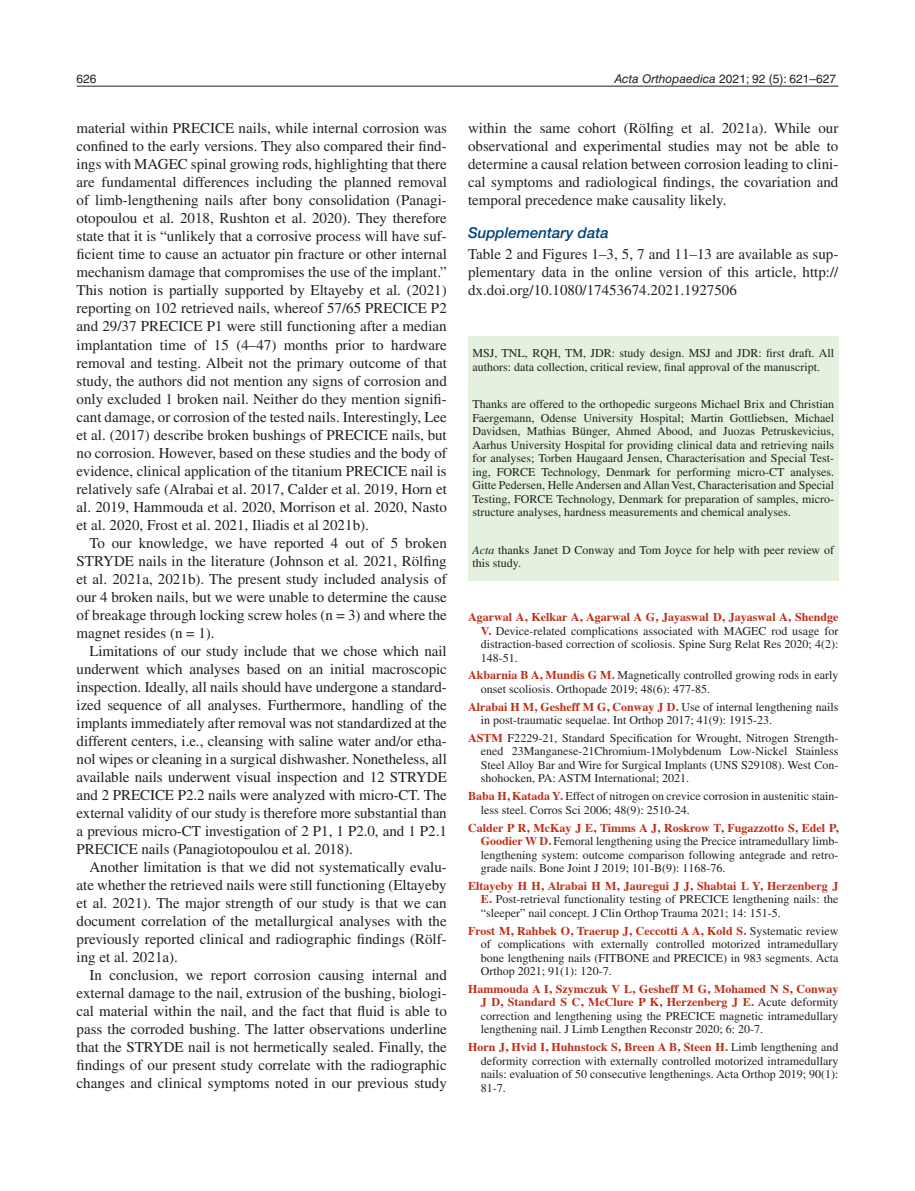
<style>
.page{position:relative;width:915px;height:1191px;background:#fff}
.page>*{position:absolute;margin:0;border:0;box-sizing:border-box;transform-origin:0 0}
.t1{font:15px/18px "Times LT Std";color:#231f20;text-align:justify}
.t2{font:italic 500 15px "Helvetica Neue LTW1 G";color:#004279}
.t3{font:12px/13.5px "Times LT Std";color:#231f20}
.t4{font:700 12px/13.5px "Times";color:#bc2e18;text-align:right}
.t5{font:12px "Helvetica LT Std";color:#231f20}
.s1{font-style:italic}
.s2{font-family:"Times";font-weight:700;color:#bc2e18}
.s3{font-family:"Times LT Std";font-weight:400;color:#231f20}
</style>
<div class="page">
<hr style="left:77px;top:86px;width:761px;height:1px;background:#231f20">
<div style="left:468px;top:336px;width:370px;height:244px;background:#e4f1de"></div>
<p class="t5" style="left:77px;top:72px;width:22px">626</p>
<p class="t5" style="left:614px;top:72px;width:223px"><span class="s1">Acta Orthopaedica</span> 2021; 92 (5): 621–627</p>
<p class="t1" style="left:77px;top:119px;width:371px">material within PRECICE nails, while internal corrosion was confined to the early versions. They also compared their find&shy;ings with MAGEC spinal growing rods, highlighting that there are fundamental differences including the planned removal of limb-lengthening nails after bony consolidation (Panagi&shy;otopoulou et al. 2018, Rushton et al. 2020). They therefore state that it is “unlikely that a corrosive process will have suf&shy;ficient time to cause an actuator pin fracture or other internal mechanism damage that compromises the use of the implant.” This notion is partially supported by Eltayeby et al. (2021) reporting on 102 retrieved nails, whereof 57/65 PRECICE P2 and 29/37 PRECICE P1 were still functioning after a median implantation time of 15 (4–47) months prior to hardware removal and testing. Albeit not the primary outcome of that study, the authors did not mention any signs of corrosion and only excluded 1 broken nail. Neither do they mention signifi&shy;cant damage, or corrosion of the tested nails. Interestingly, Lee et al. (2017) describe broken bushings of PRECICE nails, but no corrosion. However, based on these studies and the body of evidence, clinical application of the titanium PRECICE nail is relatively safe (Alrabai et al. 2017, Calder et al. 2019, Horn et al. 2019, Hammouda et al. 2020, Morrison et al. 2020, Nasto et al. 2020, Frost et al. 2021, Iliadis et al 2021b).</p>
<p class="t1" style="left:77px;top:533px;width:371px;text-indent:13px">To our knowledge, we have reported 4 out of 5 broken STRYDE nails in the literature (Johnson et al. 2021, Rölfing et al. 2021a, 2021b). The present study included analysis of our 4 broken nails, but we were unable to determine the cause of breakage through locking screw holes (n = 3) and where the magnet resides (n = 1).</p>
<p class="t1" style="left:77px;top:641px;width:371px;text-indent:13px">Limitations of our study include that we chose which nail underwent which analyses based on an initial macroscopic inspection. Ideally, all nails should have undergone a standard&shy;ized sequence of all analyses. Furthermore, handling of the implants immediately after removal was not standardized at the different centers, i.e., cleansing with saline water and/or etha&shy;nol wipes or cleaning in a surgical dishwasher. Nonetheless, all available nails underwent visual inspection and 12 STRYDE and 2 PRECICE P2.2 nails were analyzed with micro-CT. The external validity of our study is therefore more substantial than a previous micro-CT investigation of 2 P1, 1 P2.0, and 1 P2.1<br>PRECICE nails (Panagiotopoulou et al. 2018).</p>
<p class="t1" style="left:77px;top:857px;width:371px;text-indent:13px">Another limitation is that we did not systematically evalu&shy;ate whether the retrieved nails were still functioning (Eltayeby et al. 2021). The major strength of our study is that we can document correlation of the metallurgical analyses with the previously reported clinical and radiographic findings (Rölf&shy;ing et al. 2021a).</p>
<p class="t1" style="left:77px;top:965px;width:371px;text-indent:13px">In conclusion, we report corrosion causing internal and external damage to the nail, extrusion of the bushing, biologi&shy;cal material within the nail, and the fact that fluid is able to pass the corroded bushing. The latter observations underline that the STRYDE nail is not hermetically sealed. Finally, the findings of our present study correlate with the radiographic changes and clinical symptoms noted in our previous study</p>
<p class="t1" style="left:468px;top:119px;width:371px">within the same cohort (Rölfing et al. 2021a). While our observational and experimental studies may not be able to determine a causal relation between corrosion leading to clini&shy;cal symptoms and radiological findings, the covariation and temporal precedence make causality likely.</p>
<p class="t2" style="left:468px;top:224px;width:142px">Supplementary data</p>
<p class="t1" style="left:468px;top:245px;width:371px">Table 2 and Figures 1–3, 5, 7 and 11–13 are available as sup&shy;plementary data in the online version of this article, http:// dx.doi.org/10.1080/17453674.2021.1927506</p>
<p class="t3" style="left:472px;top:346px;width:363px">MSJ, TNL, RQH, TM, JDR: study design. MSJ and JDR: first draft. All authors: data collection, critical review, final approval of the manuscript.</p>
<p class="t3" style="left:472px;top:397px;width:363px;text-align:justify">Thanks are offered to the orthopedic surgeons Michael Brix and Christian Faergemann, Odense University Hospital; Martin Gottliebsen, Michael Davidsen, Mathias Bünger, Ahmed Abood, and Juozas Petruskevicius, Aarhus University Hospital for providing clinical data and retrieving nails for analyses; Torben Haugaard Jensen, Characterisation and Special Test&shy;ing, FORCE Technology, Denmark for performing micro-CT analyses.<br>Gitte Pedersen, Helle Andersen and Allan Vest, Characterisation and Special Testing, FORCE Technology, Denmark for preparation of samples, micro&shy;structure analyses, hardness measurements and chemical analyses.</p>
<p class="t3" style="left:472px;top:543px;width:363px"><span class="s1">Acta</span> thanks Janet D Conway and Tom Joyce for help with peer review of this study.</p>
<p class="t4" style="left:468px;top:609px;width:371px">Agarwal A, Kelkar A, Agarwal A G, Jayaswal D, Jayaswal A, Shendge</p>
<p class="t3" style="left:480px;top:624px;width:359px;text-align:justify"><span class="s2">V.</span> Device-related complications associated with MAGEC rod usage for distraction-based correction of scoliosis. Spine Surg Relat Res 2020; 4(2):<br>148-51.</p>
<p class="t3" style="left:480px;top:668px;width:359px;text-indent:-13px"><span class="s2">Akbarnia B A, Mundis G M.</span> Magnetically controlled growing rods in early onset scoliosis. Orthopade 2019; 48(6): 477-85.</p>
<p class="t4" style="left:468px;top:698px;width:371px">Alrabai H M, Gesheff M G, Conway J D. <span class="s3">Use of internal lengthening nails</span></p>
<p class="t3" style="left:468px;top:711px;width:371px;line-height:17.7px;text-indent:13px">in post-traumatic sequelae. Int Orthop 2017; 41(9): 1915-23.<br><span class="s2">ASTM</span> F2229-21, Standard Specification for Wrought, Nitrogen Strength-</p>
<p class="t3" style="left:480px;top:744px;width:359px;text-align:justify">ened 23Manganese-21Chromium-1Molybdenum Low-Nickel Stainless Steel Alloy Bar and Wire for Surgical Implants (UNS S29108). West Con&shy;shohocken, PA: ASTM International; 2021.</p>
<p class="t3" style="left:480px;top:789px;width:359px;text-indent:-13px"><span class="s2">Baba H, Katada Y.</span> Effect of nitrogen on crevice corrosion in austenitic stain&shy;less steel. Corros Sci 2006; 48(9): 2510-24.</p>
<p class="t4" style="left:468px;top:819px;width:371px">Calder P R, McKay J E, Timms A J, Roskrow T, Fugazzotto S, Edel P,</p>
<p class="t3" style="left:480px;top:834px;width:359px;text-align:justify"><span class="s2">Goodier W D.</span> Femoral lengthening using the Precice intramedullary limb&shy;lengthening system: outcome comparison following antegrade and retro&shy;grade nails. Bone Joint J 2019; 101-B(9): 1168-76.</p>
<p class="t4" style="left:468px;top:877px;width:371px">Eltayeby H H, Alrabai H M, Jauregui J J, Shabtai L Y, Herzenberg J</p>
<p class="t3" style="left:480px;top:892px;width:359px"><span class="s2">E.</span> Post-retrieval functionality testing of PRECICE lengthening nails: the “sleeper” nail concept. J Clin Orthop Trauma 2021; 14: 151-5.</p>
<p class="t4" style="left:468px;top:922px;width:371px">Frost M, Rahbek O, Traerup J, Ceccotti A A, Kold S. <span class="s3">Systematic review</span></p>
<p class="t3" style="left:480px;top:937px;width:359px;text-align:justify">of complications with externally controlled motorized intramedullary bone lengthening nails (FITBONE and PRECICE) in 983 segments. Acta Orthop 2021; 91(1): 120-7.</p>
<p class="t4" style="left:468px;top:980px;width:371px">Hammouda A I, Szymczuk V L, Gesheff M G, Mohamed N S, Conway<br>J D, Standard S C, McClure P K, Herzenberg J E. <span class="s3">Acute deformity</span></p>
<p class="t3" style="left:480px;top:1009px;width:359px">correction and lengthening using the PRECICE magnetic intramedullary lengthening nail. J Limb Lengthen Reconstr 2020; 6: 20-7.</p>
<p class="t4" style="left:468px;top:1039px;width:371px">Horn J, Hvid I, Huhnstock S, Breen A B, Steen H. <span class="s3">Limb lengthening and</span></p>
<p class="t3" style="left:480px;top:1053px;width:359px;text-align:justify">deformity correction with externally controlled motorized intramedullary nails: evaluation of 50 consecutive lengthenings. Acta Orthop 2019; 90(1):<br>81-7.</p>
</div>
